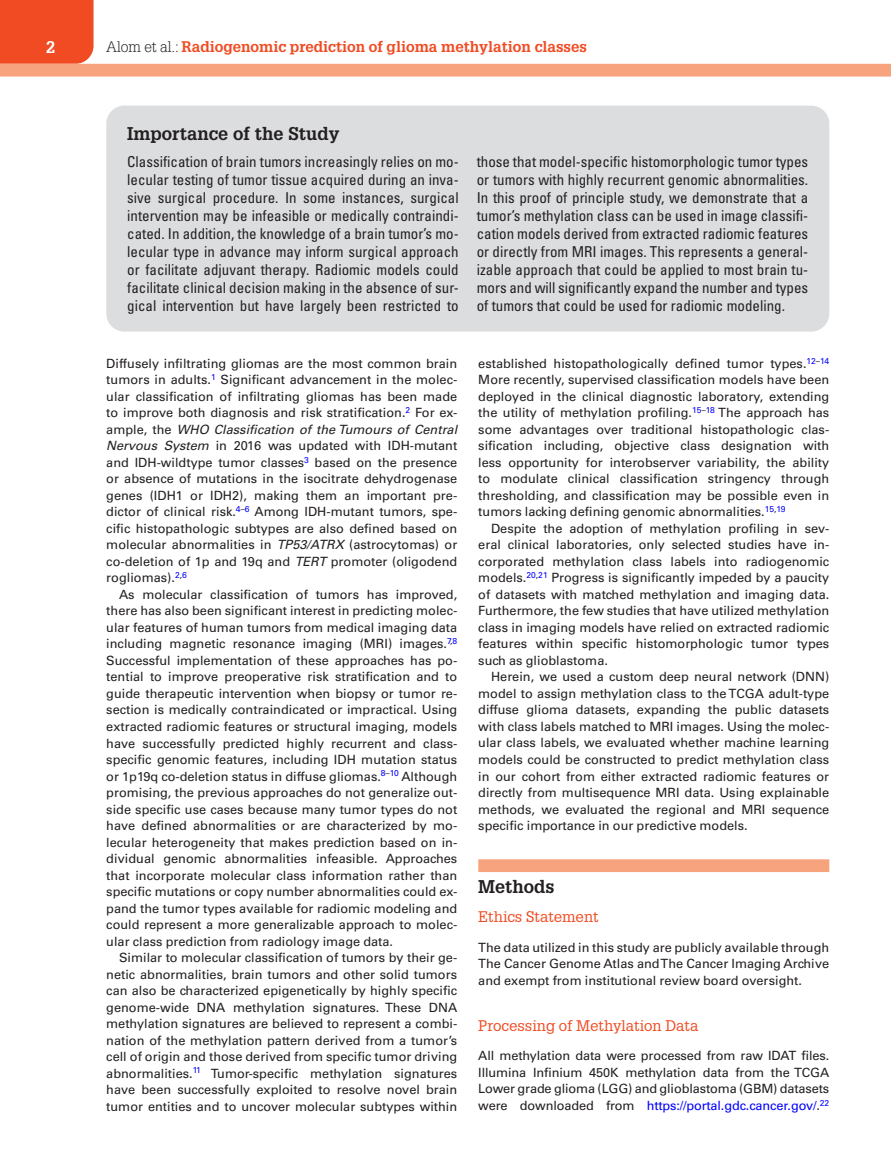
<style>
.page{position:relative;width:891px;height:1175px;background:#fff}
.page>*{position:absolute;margin:0;border:0;box-sizing:border-box;transform-origin:0 0}
.t1{font:700 18px "Glypha LT Std";color:#231f20}
.t2{font:700 16.5px "Glypha LT Std";color:#fff}
.t3{font:condensed 15px/18px "Univers LT Std";color:#231f20;text-align:justify}
.t4{font:700 15px "Glypha LT Std";color:#f04b22}
.t5{font:15px "Glypha LT Std";color:#f04b22}
.t6{font:12.75px/16.5px "Univers LT Std";color:#231f20;text-align:justify}
.s1{font-weight:300;color:#231f20}
.s2{font-style:italic}
.s3{color:#00f}
</style>
<div class="page">
<div style="left:0;top:0;width:94px;height:64px;background:#f04b22"></div>
<div style="left:0;top:64px;width:891px;height:12px;background:#f7a37d"></div>
<div style="left:478px;top:859px;width:351px;height:13px;background:#f7a37d"></div>
<div style="left:106px;top:106px;width:723px;height:225px;background:#dcdddf;border-radius:18px"></div>
<p class="t2" style="left:46px;top:37px;width:11px">2</p>
<p class="t4" style="left:106px;top:37px;width:482px"><span class="s1">Alom et al.:</span> Radiogenomic prediction of glioma methylation classes</p>
<h1 class="t1" style="left:127px;top:122px;width:214px">Importance of the Study</h1>
<p class="t3" style="left:127px;top:152px;width:333px">Classification of brain tumors increasingly relies on mo&shy;lecular testing of tumor tissue acquired during an inva&shy;sive surgical procedure. In some instances, surgical intervention may be infeasible or medically contraindi&shy;cated. In addition, the knowledge of a brain tumor’s mo&shy;lecular type in advance may inform surgical approach or facilitate adjuvant therapy. Radiomic models could facilitate clinical decision making in the absence of sur&shy;gical intervention but have largely been restricted to</p>
<p class="t3" style="left:477px;top:152px;width:333px">those that model-specific histomorphologic tumor types or tumors with highly recurrent genomic abnormalities.<br>In this proof of principle study, we demonstrate that a tumor’s methylation class can be used in image classifi&shy;cation models derived from extracted radiomic features or directly from MRI images. This represents a general&shy;izable approach that could be applied to most brain tu&shy;mors and will significantly expand the number and types of tumors that could be used for radiomic modeling.</p>
<p class="t6" style="left:106px;top:355px;width:353px">Diffusely infiltrating gliomas are the most common brain tumors in adults.<sup>1</sup> Significant advancement in the molec&shy;ular classification of infiltrating gliomas has been made to improve both diagnosis and risk stratification.<sup>2</sup> For ex&shy;ample, the <span class="s2">WHO Classification of the Tumours of Central Nervous System</span> in 2016 was updated with IDH-mutant and IDH-wildtype tumor classes<sup>3</sup> based on the presence or absence of mutations in the isocitrate dehydrogenase genes (IDH1 or IDH2), making them an important pre&shy;dictor of clinical risk.<sup>4</sup><sup>–</sup><sup>6</sup> Among IDH-mutant tumors, spe&shy;cific histopathologic subtypes are also defined based on molecular abnormalities in <span class="s2">TP53/ATRX</span> (astrocytomas) or co-deletion of 1p and 19q and <span class="s2">TERT</span> promoter (oligodend rogliomas).<sup>2</sup><sup>,</sup><sup>6</sup></p>
<p class="t6" style="left:106px;top:586px;width:353px;text-indent:13px">As molecular classification of tumors has improved, there has also been significant interest in predicting molec&shy;ular features of human tumors from medical imaging data including magnetic resonance imaging (MRI) images.<sup>7</sup><sup>,</sup><sup>8<br></sup>Successful implementation of these approaches has po&shy;tential to improve preoperative risk stratification and to guide therapeutic intervention when biopsy or tumor re&shy;section is medically contraindicated or impractical. Using extracted radiomic features or structural imaging, models have successfully predicted highly recurrent and class&shy;specific genomic features, including IDH mutation status or 1p19q co-deletion status in diffuse gliomas.<sup>8</sup><sup>–</sup><sup>10</sup> Although promising, the previous approaches do not generalize out&shy;side specific use cases because many tumor types do not have defined abnormalities or are characterized by mo&shy;lecular heterogeneity that makes prediction based on in&shy;dividual genomic abnormalities infeasible. Approaches that incorporate molecular class information rather than specific mutations or copy number abnormalities could ex&shy;pand the tumor types available for radiomic modeling and could represent a more generalizable approach to molec&shy;ular class prediction from radiology image data.</p>
<p class="t6" style="left:106px;top:949px;width:353px;text-indent:13px">Similar to molecular classification of tumors by their ge&shy;netic abnormalities, brain tumors and other solid tumors can also be characterized epigenetically by highly specific genome-wide DNA methylation signatures. These DNA methylation signatures are believed to represent a combi&shy;nation of the methylation pattern derived from a tumor’s cell of origin and those derived from specific tumor driving abnormalities.<sup>11</sup> Tumor-specific methylation signatures have been successfully exploited to resolve novel brain tumor entities and to uncover molecular subtypes within</p>
<p class="t6" style="left:478px;top:355px;width:353px">established histopathologically defined tumor types.<sup>12</sup><sup>–</sup><sup>14<br></sup>More recently, supervised classification models have been deployed in the clinical diagnostic laboratory, extending the utility of methylation profiling.<sup>15</sup><sup>–</sup><sup>18</sup> The approach has some advantages over traditional histopathologic clas&shy;sification including, objective class designation with less opportunity for interobserver variability, the ability to modulate clinical classification stringency through thresholding, and classification may be possible even in tumors lacking defining genomic abnormalities.<sup>15</sup><sup>,</sup><sup>19</sup></p>
<p class="t6" style="left:478px;top:520px;width:353px;text-indent:13px">Despite the adoption of methylation profiling in sev&shy;eral clinical laboratories, only selected studies have in&shy;corporated methylation class labels into radiogenomic models.<sup>20</sup><sup>,</sup><sup>21</sup> Progress is significantly impeded by a paucity of datasets with matched methylation and imaging data.<br>Furthermore, the few studies that have utilized methylation class in imaging models have relied on extracted radiomic features within specific histomorphologic tumor types such as glioblastoma.</p>
<p class="t6" style="left:478px;top:668px;width:353px;text-indent:13px">Herein, we used a custom deep neural network (DNN) model to assign methylation class to the TCGA adult-type diffuse glioma datasets, expanding the public datasets with class labels matched to MRI images. Using the molec&shy;ular class labels, we evaluated whether machine learning models could be constructed to predict methylation class in our cohort from either extracted radiomic features or directly from multisequence MRI data. Using explainable methods, we evaluated the regional and MRI sequence specific importance in our predictive models.</p>
<h1 class="t1" style="left:478px;top:875px;width:78px">Methods</h1>
<p class="t5" style="left:478px;top:908px;width:122px">Ethics Statement</p>
<p class="t6" style="left:478px;top:938px;width:353px">The data utilized in this study are publicly available through The Cancer Genome Atlas and The Cancer Imaging Archive and exempt from institutional review board oversight.</p>
<p class="t5" style="left:478px;top:1016px;width:222px">Processing of Methylation Data</p>
<p class="t6" style="left:478px;top:1047px;width:353px">All methylation data were processed from raw IDAT files.<br>Illumina Infinium 450K methylation data from the TCGA Lower grade glioma (LGG) and glioblastoma (GBM) datasets were downloaded from <span class="s3">https://portal.gdc.cancer.gov/</span>.<sup>22</sup></p>
</div>
